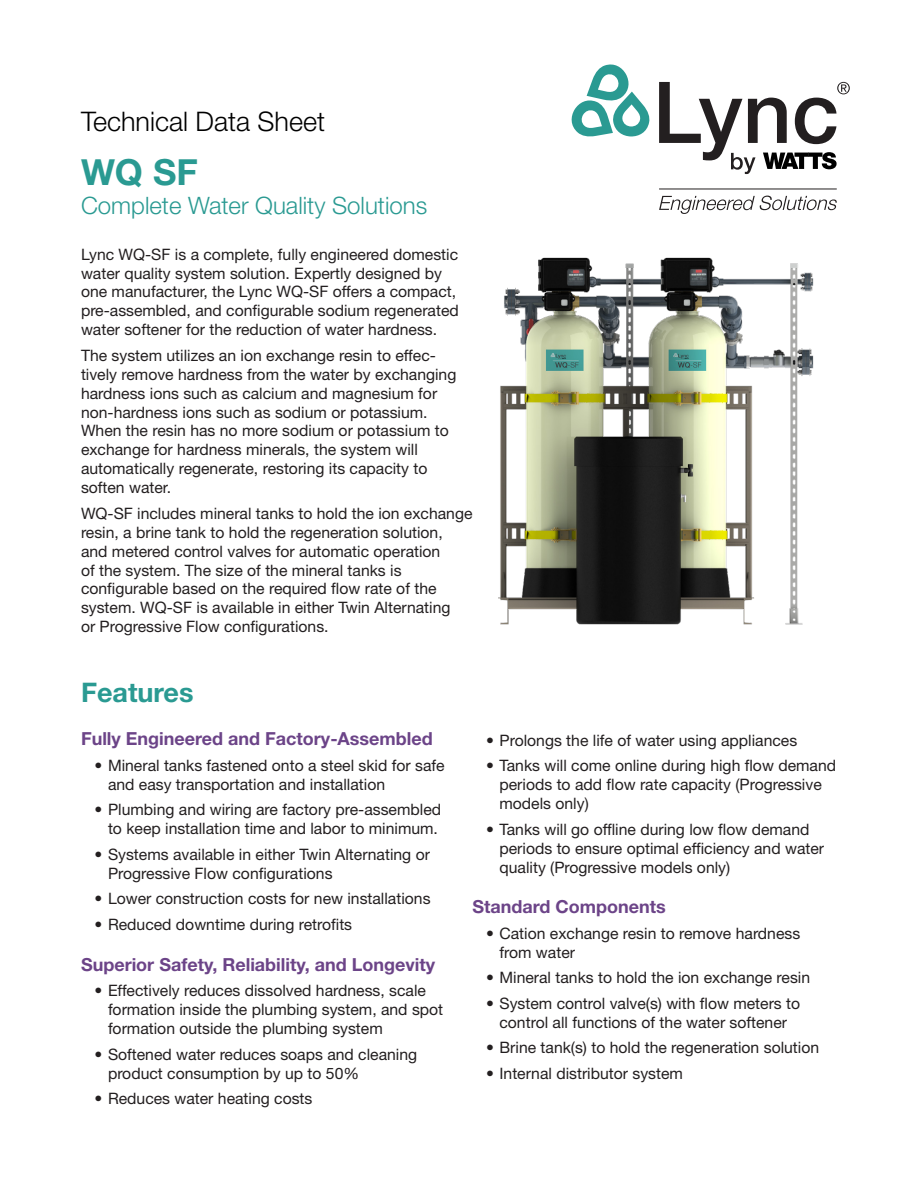
<style>
.page{position:relative;width:918px;height:1188px;background:#fff}
.page>*{position:absolute;margin:0;border:0;box-sizing:border-box;transform-origin:0 0}
.t1{font:700 36px "Helvetica Neue LT Std";color:#2a9a92}
.t2{font:300 27px "Helvetica Neue LT Std";color:#000}
.t3{font:700 27px "Helvetica Neue LT Std";color:#2a9a92}
.t4{font:300 24px "Helvetica Neue LT Std";color:#2a9a92}
.t5{font:700 18px "Helvetica Neue LT Std";color:#6c4488}
.t6{font:15.75px/18.9px "Helvetica Neue LT Std";color:#231f20}
</style>
<div class="page">
<svg style="left:571px;top:64px;width:79px;height:73px"></svg>
<svg style="left:659px;top:82px;width:191px;height:92px"></svg>
<svg style="left:659px;top:196px;width:178px;height:18px"></svg>
<hr style="left:659px;top:189px;width:178px;height:1px;background:#231f20">
<img style="left:498px;top:257px;width:316px;height:368px">
<p class="t2" style="left:81px;top:105px;width:246px">Technical Data Sheet</p>
<p class="t1" style="left:81px;top:150px;width:118px">WQ SF</p>
<p class="t4" style="left:81px;top:191px;width:348px">Complete Water Quality Solutions</p>
<p class="t6" style="left:81px;top:244px;width:379px">Lync WQ-SF is a complete, fully engineered domestic water quality system solution. Expertly designed by one manufacturer, the Lync WQ-SF offers a compact, pre-assembled, and configurable sodium regenerated water softener for the reduction of water hardness.</p>
<p class="t6" style="left:81px;top:346px;width:377px">The system utilizes an ion exchange resin to effec&shy;tively remove hardness from the water by exchanging hardness ions such as calcium and magnesium for non-hardness ions such as sodium or potassium.<br>When the resin has no more sodium or potassium to exchange for hardness minerals, the system will automatically regenerate, restoring its capacity to soften water.</p>
<p class="t6" style="left:81px;top:504px;width:393px">WQ-SF includes mineral tanks to hold the ion exchange resin, a brine tank to hold the regeneration solution, and metered control valves for automatic operation<br>of the system. The size of the mineral tanks is configurable based on the required flow rate of the system. WQ-SF is available in either Twin Alternating<br>or Progressive Flow configurations.</p>
<p class="t3" style="left:81px;top:676px;width:114px">Features</p>
<p class="t5" style="left:81px;top:728px;width:353px">Fully Engineered and Factory-Assembled</p>
<p class="t6" style="left:108px;top:755px;width:338px;text-indent:-14px">• Mineral tanks fastened onto a steel skid for safe and easy transportation and installation</p>
<p class="t6" style="left:94px;top:800px;width:348px;text-align:right">• Plumbing and wiring are factory pre-assembled to keep installation time and labor to minimum.</p>
<p class="t6" style="left:108px;top:845px;width:324px;text-indent:-14px">• Systems available in either Twin Alternating or<br>Progressive Flow configurations</p>
<p class="t6" style="left:94px;top:889px;width:338px">• Lower construction costs for new installations</p>
<p class="t6" style="left:94px;top:915px;width:259px">• Reduced downtime during retrofits</p>
<p class="t5" style="left:81px;top:953px;width:356px">Superior Safety, Reliability, and Longevity</p>
<p class="t6" style="left:108px;top:981px;width:337px;text-indent:-14px">• Effectively reduces dissolved hardness, scale formation inside the plumbing system, and spot formation outside the plumbing system</p>
<p class="t6" style="left:108px;top:1044px;width:311px;text-indent:-14px">• Softened water reduces soaps and cleaning product consumption by up to 50%</p>
<p class="t6" style="left:94px;top:1089px;width:219px">• Reduces water heating costs</p>
<p class="t6" style="left:486px;top:730px;width:313px">• Prolongs the life of water using appliances</p>
<p class="t6" style="left:500px;top:756px;width:338px;text-indent:-14px">• Tanks will come online during high flow demand periods to add flow rate capacity (Progressive models only)</p>
<p class="t6" style="left:500px;top:819px;width:326px;text-indent:-14px">• Tanks will go offline during low flow demand periods to ensure optimal efficiency and water quality (Progressive models only)</p>
<p class="t5" style="left:472px;top:896px;width:195px">Standard Components</p>
<p class="t6" style="left:500px;top:923px;width:302px;text-indent:-14px">• Cation exchange resin to remove hardness from water</p>
<p class="t6" style="left:486px;top:968px;width:326px">• Mineral tanks to hold the ion exchange resin</p>
<p class="t6" style="left:486px;top:994px;width:316px;text-align:center">• System control valve(s) with flow meters to control all functions of the water softener</p>
<p class="t6" style="left:486px;top:1038px;width:335px">• Brine tank(s) to hold the regeneration solution</p>
<p class="t6" style="left:486px;top:1064px;width:198px">• Internal distributor system</p>
</div>
